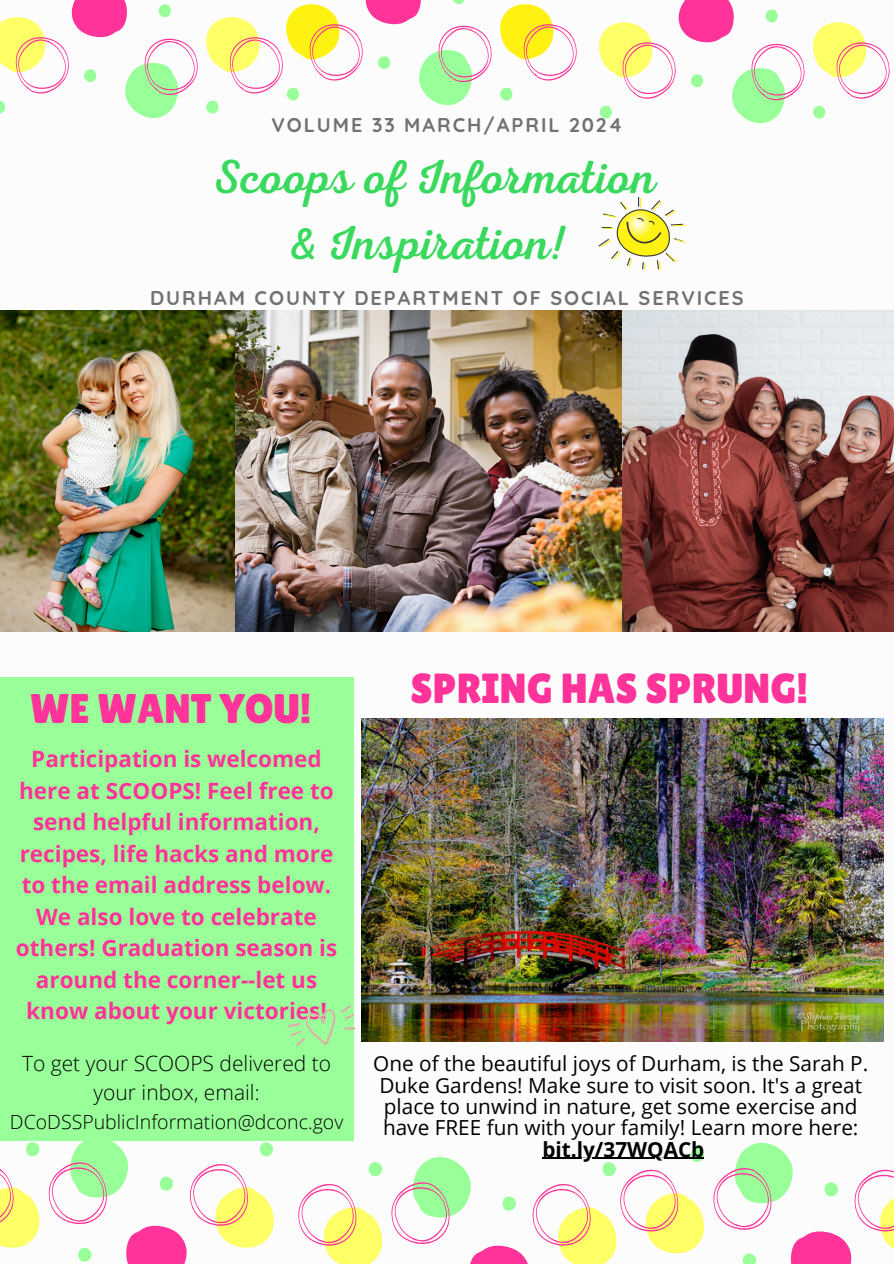
<style>
.page{position:relative;width:894px;height:1264px;background:#fff}
.page>*{position:absolute;margin:0;border:0;box-sizing:border-box;transform-origin:0 0}
.t1{font:48px/66.3px "Nexa Script";color:#39d95d;text-align:center}
.t2{font:42px "Lilita One";color:#f39}
.t3{font:41.4px "Lilita One";color:#f39}
.t4{font:700 22.5px/31.5px "Open Sans";color:#f39;text-align:center}
.t5{font:300 21px/29.2px "Open Sans";color:#000;text-align:center}
.t6{font:20.7px/21.3px "Open Sans";color:#000}
.t7{font:700 20.7px "Open Sans";color:#000}
.t8{font:700 19.8px "Quicksand";letter-spacing:.1em;color:#717171}
.t9{font:300 19.5px "Open Sans";color:#000}
</style>
<div class="page">
<div style="left:0;top:677px;width:353px;height:463px;background:#9f9"></div>
<svg style="left:0;top:0;width:577px;height:118px"></svg>
<svg style="left:813px;top:105px;width:12px;height:14px"></svg>
<svg style="left:599px;top:0;width:205px;height:123px"></svg>
<svg style="left:813px;top:22px;width:76px;height:77px"></svg>
<svg style="left:368px;top:1162px;width:14px;height:14px"></svg>
<svg style="left:391px;top:1142px;width:502px;height:121px"></svg>
<svg style="left:298px;top:1183px;width:85px;height:80px"></svg>
<svg style="left:0;top:1140px;width:275px;height:123px"></svg>
<svg style="left:287px;top:1004px;width:69px;height:47px"></svg>
<svg style="left:598px;top:197px;width:87px;height:73px"></svg>
<img style="left:361px;top:718px;width:522px;height:323px">
<img style="left:234px;top:311px;width:388px;height:320px">
<img style="left:0;top:311px;width:234px;height:320px">
<img style="left:622px;top:311px;width:271px;height:320px">
<hr style="left:542px;top:1157px;width:162px;height:1px;background:#000">
<p class="t8" style="left:271px;top:112px;width:352px">VOLUME 33 MARCH/APRIL 2024</p>
<p class="t1" style="left:212px;top:145px;width:445px">Scoops of Information &amp; Inspiration!</p>
<p class="t8" style="left:150px;top:285px;width:595px">DURHAM COUNTY DEPARTMENT OF SOCIAL SERVICES</p>
<p class="t3" style="left:30px;top:684px;width:283px">WE WANT YOU!</p>
<p class="t4" style="left:16px;top:742px;width:323px">Participation is welcomed here at SCOOPS! Feel free to send helpful information, recipes, life hacks and more to the email address below.<br>We also love to celebrate others! Graduation season is around the corner--let us know about your victories!</p>
<p class="t5" style="left:22px;top:1048px;width:310px">To get your SCOOPS delivered to your inbox, email:</p>
<p class="t9" style="left:10px;top:1107px;width:335px">DCoDSSPublicInformation@dconc.gov</p>
<h2 class="t2" style="left:410px;top:664px;width:399px">SPRING HAS SPRUNG!</h2>
<h2 class="t6" style="left:373px;top:1052px;width:496px">One of the beautiful joys of Durham, is the Sarah P.<br>Duke Gardens! Make sure to visit soon. It's a great place to unwind in nature, get some exercise and have FREE fun with your family! Learn more here:</h2>
<h3 class="t7" style="left:542px;top:1134px;width:163px">bit.ly/37WQACb</h3>
</div>
